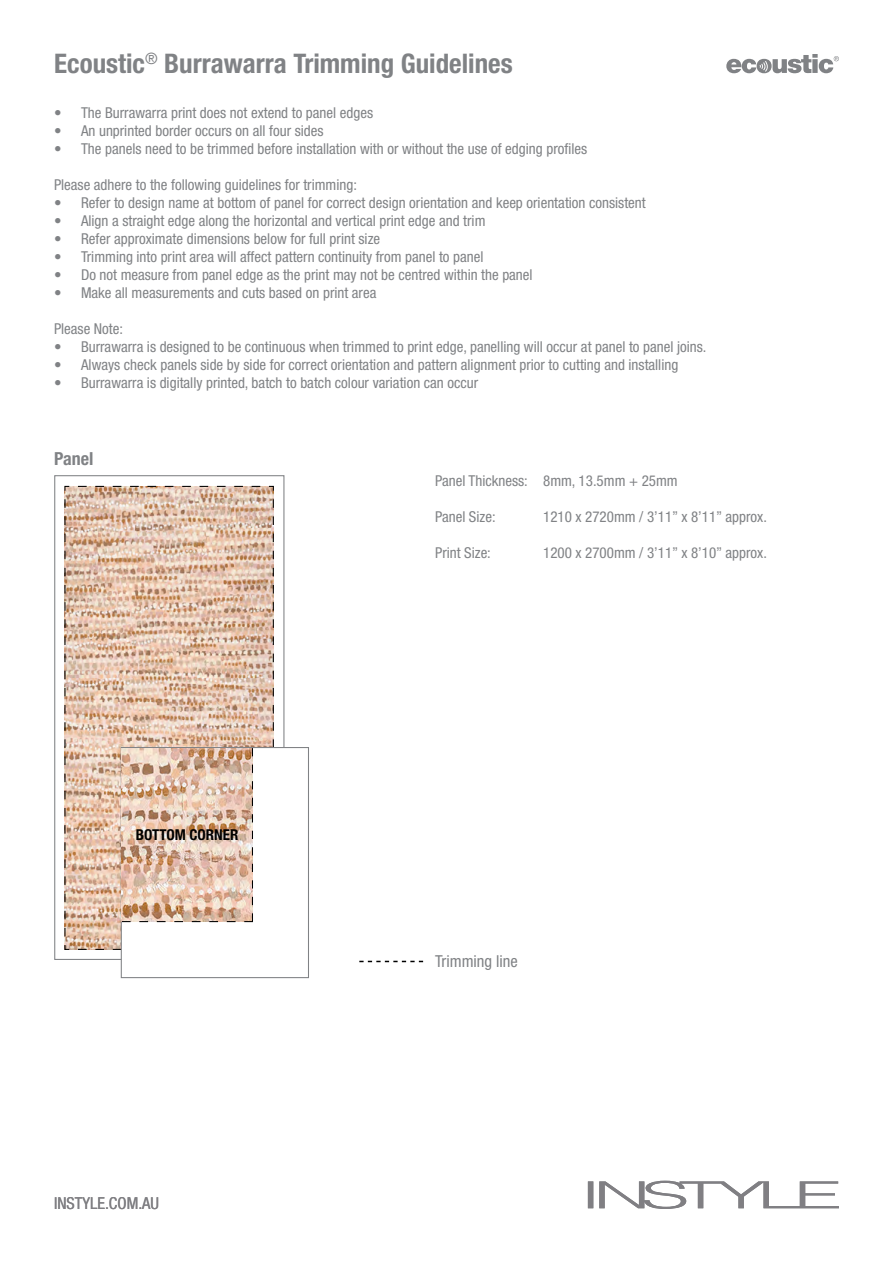
<style>
.page{position:relative;width:893px;height:1263px;background:#fff}
.page>*{position:absolute;margin:0;border:0;box-sizing:border-box;transform-origin:0 0}
.t1{font:700 condensed 27px "Helvetica Neue LT Std";color:#808285}
.t2{font:700 condensed 18px "Helvetica Neue LT Std";color:#808285}
.t3{font:condensed 16.5px "Helvetica Neue LT Std";color:#808285}
.t4{font:condensed 15px "Helvetica Neue LT Std";color:#808285}
.t5{font:700 condensed 15px "Helvetica Neue LT Std";color:#000}
</style>
<div class="page">
<svg style="left:588px;top:1181px;width:251px;height:28px"></svg>
<svg style="left:726px;top:54px;width:113px;height:19px"></svg>
<svg style="left:359px;top:961px;width:64px;height:1px"></svg>
<div style="left:54px;top:475px;width:230px;height:485px;background:#fff;border:1px solid #808285"></div>
<svg style="left:64px;top:485px;width:210px;height:465px;background:#ddbea9"></svg>
<div style="left:121px;top:747px;width:188px;height:231px;background:#fff;border:1px solid #808285"></div>
<img style="left:122px;top:748px;width:131px;height:174px">
<h1 class="t1" style="left:54px;top:47px;width:460px">Ecoustic<sup>®</sup> Burrawarra Trimming Guidelines</h1>
<p class="t4" style="left:54px;top:104px;width:321px">• The Burrawarra print does not extend to panel edges</p>
<p class="t4" style="left:54px;top:122px;width:271px">• An unprinted border occurs on all four sides</p>
<p class="t4" style="left:54px;top:140px;width:535px">• The panels need to be trimmed before installation with or without the use of edging profiles</p>
<p class="t4" style="left:54px;top:176px;width:305px">Please adhere to the following guidelines for trimming:</p>
<p class="t4" style="left:54px;top:194px;width:593px">• Refer to design name at bottom of panel for correct design orientation and keep orientation consistent</p>
<p class="t4" style="left:54px;top:212px;width:433px">• Align a straight edge along the horizontal and vertical print edge and trim</p>
<p class="t4" style="left:54px;top:230px;width:328px">• Refer approximate dimensions below for full print size</p>
<p class="t4" style="left:54px;top:248px;width:431px">• Trimming into print area will affect pattern continuity from panel to panel</p>
<p class="t4" style="left:54px;top:266px;width:480px">• Do not measure from panel edge as the print may not be centred within the panel</p>
<p class="t4" style="left:54px;top:284px;width:324px">• Make all measurements and cuts based on print area</p>
<p class="t4" style="left:54px;top:320px;width:71px">Please Note:</p>
<p class="t4" style="left:54px;top:338px;width:654px">• Burrawarra is designed to be continuous when trimmed to print edge, panelling will occur at panel to panel joins.</p>
<p class="t4" style="left:54px;top:356px;width:626px">• Always check panels side by side for correct orientation and pattern alignment prior to cutting and installing</p>
<p class="t4" style="left:54px;top:374px;width:426px">• Burrawarra is digitally printed, batch to batch colour variation can occur</p>
<p class="t2" style="left:54px;top:447px;width:41px">Panel</p>
<p class="t5" style="left:136px;top:825px;width:104px">BOTTOM CORNER</p>
<p class="t3" style="left:54px;top:1193px;width:107px">INSTYLE.COM.AU</p>
<p class="t4" style="left:435px;top:472px;width:244px">Panel Thickness: 8mm, 13.5mm + 25mm</p>
<p class="t4" style="left:435px;top:508px;width:62px">Panel Size:</p>
<p class="t4" style="left:543px;top:508px;width:225px">1210 x 2720mm / 3’11” x 8’11” approx.</p>
<p class="t4" style="left:435px;top:544px;width:57px">Print Size:</p>
<p class="t4" style="left:543px;top:544px;width:225px">1200 x 2700mm / 3’11” x 8’10” approx.</p>
<p class="t3" style="left:435px;top:952px;width:84px">Trimming line</p>
</div>
